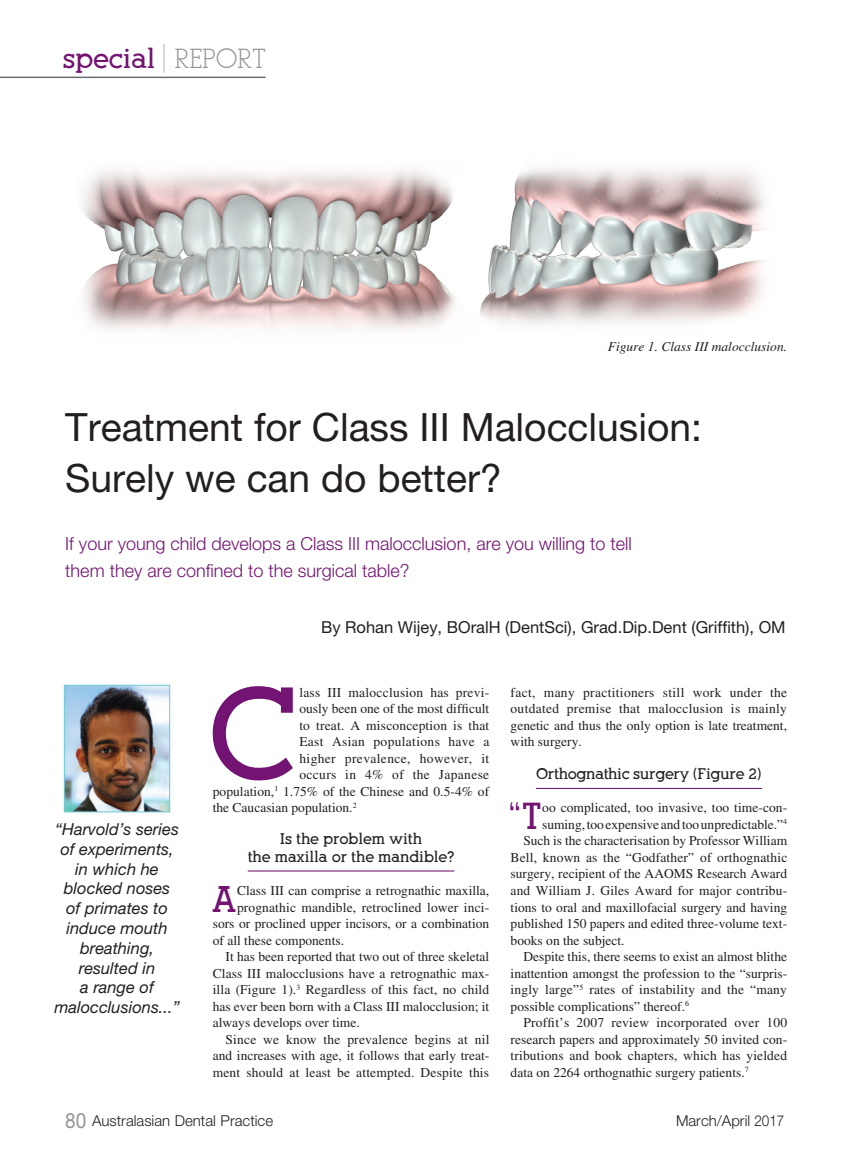
<style>
.page{position:relative;width:851px;height:1149px;background:#fff}
.page>*{position:absolute;margin:0;border:0;box-sizing:border-box;transform-origin:0 0}
.ADP-Body-1st-Par-SR{font:700 129px "Alexandria FLF";color:#731372}
.ADP-Heading{font:39px/51px "Helvetica Neue";color:#231f20}
.ADP-Body-Lead-Par-SR{font:700 36.6px "Alexandria FLF";color:#731372}
.t1{font:700 27px "Alexandria FLF";color:#731372}
.ADP-Heading-Subhead{font:300 18px "Helvetica Neue";color:#731372}
.ADP-Featured-Quote{font:italic 16.5px/19.8px "Helvetica Neue";color:#231f20;text-align:center}
.ADP-Author-By-Line{font:16.5px "Helvetica Neue";color:#231f20}
.ADP-Sub-Head-SR{font:700 15px/18px "Alexandria FLF";color:#231f20;text-align:center}
.t2{font:300 15px "Helvetica Neue";color:#231f20}
.ADP-Body-Text{font:13.5px/16.5px "Times";color:#231f20;text-align:justify}
.ADP-Body-1st-Par-SR-2{font:13.5px "Times";letter-spacing:.015em;color:#231f20}
.ADP-Body-Lead-Par-SR-2{font:13.5px/16.5px "Times";color:#231f20}
.ADP-Caption{font:italic 13.5px "Times";color:#231f20}
.s1{font-weight:400;font-size:36px;color:#939598}
.s2{font-weight:400;color:#939598}
.s3{font-weight:400;font-size:21px;color:#939598}
</style>
<div class="page">
<hr style="left:0;top:77px;width:265px;height:1px;background:#6c6d70">
<hr style="left:248px;top:870px;width:206px;height:1px;background:#731372">
<hr style="left:536px;top:787px;width:225px;height:1px;background:#731372">
<img style="left:66px;top:686px;width:102px;height:124px">
<div style="left:64px;top:684px;width:106px;height:128px;border:1px solid #73ccd3"></div>
<img style="left:83px;top:168px;width:682px;height:162px">
<p class="t1" style="left:63px;top:44px;width:205px">special <span class="s1">|</span> <span class="s2">REPORT</span></p>
<p class="ADP-Caption" style="left:607px;top:339px;width:181px">Figure 1. Class III malocclusion.</p>
<p class="ADP-Heading" style="left:65px;top:400px;width:638px">Treatment for Class III Malocclusion:<br>Surely we can do better?</p>
<p class="ADP-Heading-Subhead" style="left:65px;top:532px;width:568px">If your young child develops a Class III malocclusion, are you willing to tell</p>
<p class="ADP-Heading-Subhead" style="left:65px;top:559px;width:346px">them they are confined to the surgical table?</p>
<p class="ADP-Author-By-Line" style="left:321px;top:617px;width:466px">By Rohan Wijey, BOralH (DentSci), Grad.Dip.Dent (Griffith), OM</p>
<p class="ADP-Featured-Quote" style="left:54px;top:818px;width:127px">“Harvold’s series of experiments, in which he blocked noses<br>of primates to induce mouth breathing, resulted in<br>a range of malocclusions...”</p>
<p class="ADP-Body-1st-Par-SR" style="left:208px;top:665px;width:91px">C</p>
<p class="ADP-Body-1st-Par-SR-2" style="left:299px;top:684px;width:191px">lass III malocclusion has previ-</p>
<p class="ADP-Body-1st-Par-SR-2" style="left:299px;top:701px;width:191px">ously been one of the most difficult</p>
<p class="ADP-Body-1st-Par-SR-2" style="left:299px;top:717px;width:191px">to treat. A misconception is that</p>
<p class="ADP-Body-1st-Par-SR-2" style="left:299px;top:734px;width:191px">East Asian populations have a</p>
<p class="ADP-Body-1st-Par-SR-2" style="left:299px;top:750px;width:191px">higher prevalence, however, it</p>
<p class="ADP-Body-1st-Par-SR-2" style="left:299px;top:767px;width:191px">occurs in 4% of the Japanese</p>
<p class="ADP-Body-1st-Par-SR-2" style="left:213px;top:783px;width:278px">population,<sup>1</sup> 1.75% of the Chinese and 0.5-4% of</p>
<p class="ADP-Body-1st-Par-SR-2" style="left:213px;top:800px;width:145px">the Caucasian population.<sup>2</sup></p>
<p class="ADP-Sub-Head-SR" style="left:248px;top:829px;width:208px">Is the problem with<br>the maxilla or the mandible?</p>
<p class="ADP-Body-Lead-Par-SR" style="left:212px;top:879px;width:26px">A</p>
<p class="ADP-Body-Lead-Par-SR-2" style="left:237px;top:881px;width:254px">Class III can comprise a retrognathic maxilla,</p>
<p class="ADP-Body-Lead-Par-SR-2" style="left:237px;top:898px;width:254px">prognathic mandible, retroclined lower inci-</p>
<p class="ADP-Body-Lead-Par-SR-2" style="left:213px;top:914px;width:278px">sors or proclined upper incisors, or a combination</p>
<p class="ADP-Body-Lead-Par-SR-2" style="left:213px;top:931px;width:133px">of all these components.</p>
<p class="ADP-Body-Text" style="left:213px;top:947px;width:278px;text-indent:13px">It has been reported that two out of three skeletal Class III malocclusions have a retrognathic max&shy;illa (Figure 1).<sup>3</sup> Regardless of this fact, no child has ever been born with a Class III malocclusion; it always develops over time.</p>
<p class="ADP-Body-Text" style="left:213px;top:1030px;width:278px;text-indent:13px">Since we know the prevalence begins at nil and increases with age, it follows that early treat&shy;ment should at least be attempted. Despite this</p>
<p class="ADP-Body-Text" style="left:510px;top:683px;width:278px">fact, many practitioners still work under the outdated premise that malocclusion is mainly genetic and thus the only option is late treatment, with surgery.</p>
<p class="ADP-Sub-Head-SR" style="left:536px;top:765px;width:227px">Orthognathic surgery (Figure 2)</p>
<p class="ADP-Body-Lead-Par-SR" style="left:508px;top:796px;width:35px">“T</p>
<p class="ADP-Body-Lead-Par-SR-2" style="left:542px;top:799px;width:246px">oo complicated, too invasive, too time-con&shy;suming, too expensive and too unpredictable.”<sup>4</sup></p>
<p class="ADP-Body-Text" style="left:510px;top:832px;width:278px;text-indent:13px">Such is the characterisation by Professor William Bell, known as the “Godfather” of orthognathic surgery, recipient of the AAOMS Research Award and William J. Giles Award for major contribu&shy;tions to oral and maxillofacial surgery and having published 150 papers and edited three-volume text&shy;books on the subject.</p>
<p class="ADP-Body-Text" style="left:510px;top:947px;width:278px;text-indent:13px">Despite this, there seems to exist an almost blithe inattention amongst the profession to the “surpris&shy;ingly large”<sup>5</sup> rates of instability and the “many possible complications” thereof.<sup>6</sup></p>
<p class="ADP-Body-Text" style="left:510px;top:1013px;width:278px;text-indent:13px">Proffit’s 2007 review incorporated over 100 research papers and approximately 50 invited con&shy;tributions and book chapters, which has yielded data on 2264 orthognathic surgery patients.<sup>7</sup></p>
<p class="t2" style="left:65px;top:1111px;width:209px"><span class="s3">80</span> Australasian Dental Practice</p>
<p class="t2" style="left:676px;top:1111px;width:110px">March/April 2017</p>
</div>
